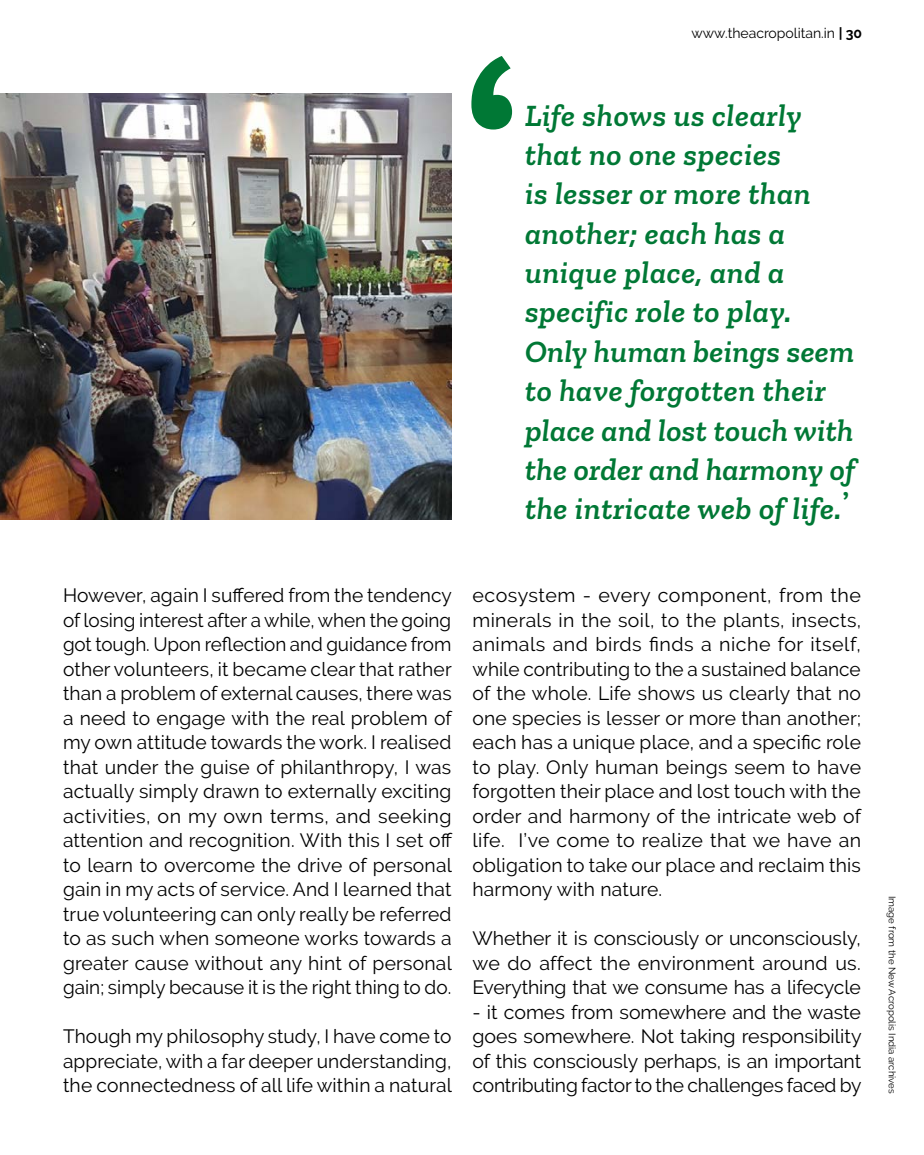
<style>
.page{position:relative;width:924px;height:1155px;background:#fff}
.page>*{position:absolute;margin:0;border:0;box-sizing:border-box;transform-origin:0 0}
.t1{font:italic 600 31.5px/39.4px "Zilla Slab";letter-spacing:.02em;color:#007835}
.t2{font:19.25px/24.5px "Raleway";color:#000;text-align:justify}
.t3{font:14px "Raleway";color:#000}
.t4{font:9.62px "Raleway";color:#000}
.s1{font-weight:700}
.s2{font-family:"PT Sans";font-weight:400;font-style:normal;font-size:38.5px}
</style>
<div class="page">
<img style="left:0;top:94px;width:452px;height:426px">
<svg style="left:471px;top:56px;width:41px;height:74px"></svg>
<p class="t3" style="left:692px;top:25px;width:172px">www.theacropolitan.in <span class="s1">| 30</span></p>
<p class="t1" style="left:525px;top:95px;width:332px">Life shows us clearly that no one species<br>is lesser or more than another; each has a unique place, and a specific role to play.<br>Only human beings seem to have forgotten their place and lost touch with the order and harmony of the intricate web of life.<span class="s2">’</span></p>
<p class="t2" style="left:63px;top:583px;width:391px">However, again I suffered from the tendency of losing interest after a while, when the going got tough. Upon reflection and guidance from other volunteers, it became clear that rather than a problem of external causes, there was a need to engage with the real problem of my own attitude towards the work. I realised that under the guise of philanthropy, I was actually simply drawn to externally exciting activities, on my own terms, and seeking attention and recognition. With this I set off to learn to overcome the drive of personal gain in my acts of service. And I learned that true volunteering can only really be referred to as such when someone works towards a greater cause without any hint of personal gain; simply because it is the right thing to do.</p>
<p class="t2" style="left:63px;top:1024px;width:391px">Though my philosophy study, I have come to appreciate, with a far deeper understanding, the connectedness of all life within a natural</p>
<p class="t2" style="left:472px;top:583px;width:390px">ecosystem - every component, from the minerals in the soil, to the plants, insects, animals and birds finds a niche for itself, while contributing to the a sustained balance of the whole. Life shows us clearly that no one species is lesser or more than another; each has a unique place, and a specific role to play. Only human beings seem to have forgotten their place and lost touch with the order and harmony of the intricate web of life. I’ve come to realize that we have an obligation to take our place and reclaim this harmony with nature.</p>
<p class="t2" style="left:472px;top:926px;width:390px">Whether it is consciously or unconsciously, we do affect the environment around us.<br>Everything that we consume has a lifecycle</p>
<p class="t2" style="left:472px;top:999px;width:391px">- it comes from somewhere and the waste goes somewhere. Not taking responsibility of this consciously perhaps, is an important contributing factor to the challenges faced by</p>
<p class="t4" style="left:898px;top:896px;width:199px;rotate:90deg">Image from the New Acropolis India archives</p>
</div>
